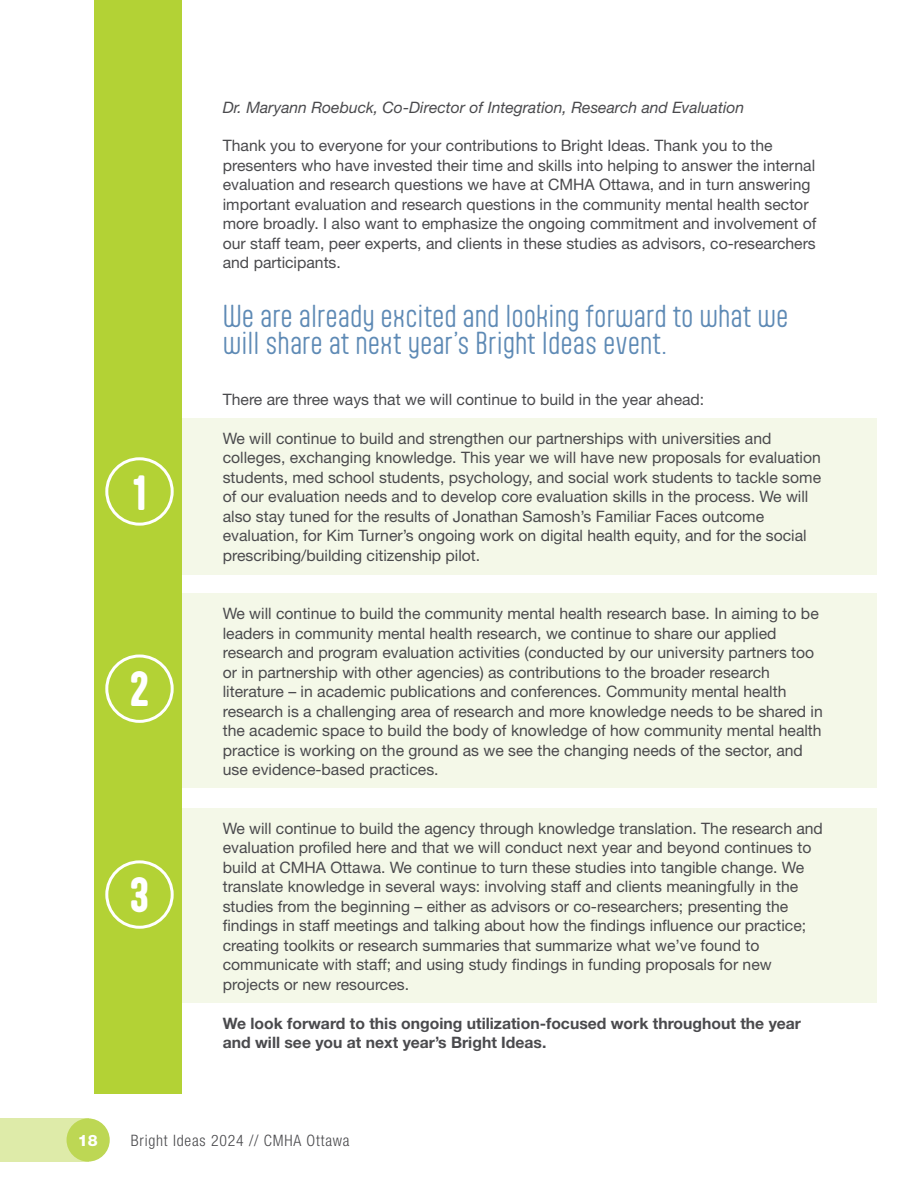
<style>
.page{position:relative;width:918px;height:1188px;background:#fff}
.page>*{position:absolute;margin:0;border:0;box-sizing:border-box;transform-origin:0 0}
.t1{font:700 42px "Aptly";color:#fff}
.t2{font:300 27px/27px "Aptly";color:#5e8ab5}
.t3{font:15.75px/19.5px "Helvetica Neue LT Std";color:#4a4a4d}
.t4{font:700 15.75px/19.5px "Helvetica Neue LT Std";color:#4a4a4d}
.t5{font:italic 15.75px "Helvetica Neue LT Std";color:#4a4a4d}
.t6{font:300 condensed 15.75px "Helvetica Neue LT Std";letter-spacing:.05em;color:#4a4a4d}
.t7{font:800 15.75px "Helvetica Neue LT Std";color:#fff}
</style>
<div class="page">
<div style="left:0;top:1118px;width:88px;height:44px;background:#deeba9"></div>
<div style="left:67px;top:1118px;width:43px;height:44px;background:#bdd754;border-radius:50%"></div>
<div style="left:94px;top:418px;width:783px;height:157px;background:#f4f8e8"></div>
<div style="left:94px;top:593px;width:783px;height:194px;background:#f4f8e8"></div>
<div style="left:94px;top:808px;width:783px;height:195px;background:#f4f8e8"></div>
<div style="left:94px;top:0;width:88px;height:1094px;background:#b3d235"></div>
<div style="left:105px;top:457px;width:69px;height:69px;border:3px solid #fff;border-radius:50%"></div>
<div style="left:105px;top:655px;width:69px;height:68px;border:3px solid #fff;border-radius:50%"></div>
<div style="left:105px;top:860px;width:69px;height:69px;border:3px solid #fff;border-radius:50%"></div>
<h1 class="t1" style="left:133px;top:466px;width:15px">1</h1>
<h1 class="t1" style="left:130px;top:662px;width:21px">2</h1>
<h1 class="t1" style="left:130px;top:869px;width:21px">3</h1>
<p class="t5" style="left:223px;top:97px;width:523px">Dr. Maryann Roebuck, Co-Director of Integration, Research and Evaluation</p>
<p class="t3" style="left:223px;top:136px;width:595px">Thank you to everyone for your contributions to Bright Ideas. Thank you to the presenters who have invested their time and skills into helping to answer the internal evaluation and research questions we have at CMHA Ottawa, and in turn answering important evaluation and research questions in the community mental health sector more broadly. I also want to emphasize the ongoing commitment and involvement of our staff team, peer experts, and clients in these studies as advisors, co-researchers and participants.</p>
<h2 class="t2" style="left:223px;top:301px;width:567px">We are already excited and looking forward to what we will share at next year’s Bright Ideas event.</h2>
<p class="t3" style="left:223px;top:389px;width:483px">There are three ways that we will continue to build in the year ahead:</p>
<p class="t3" style="left:223px;top:428px;width:600px">We will continue to build and strengthen our partnerships with universities and colleges, exchanging knowledge. This year we will have new proposals for evaluation students, med school students, psychology, and social work students to tackle some of our evaluation needs and to develop core evaluation skills in the process. We will also stay tuned for the results of Jonathan Samosh’s Familiar Faces outcome evaluation, for Kim Turner’s ongoing work on digital health equity, and for the social prescribing/building citizenship pilot.</p>
<p class="t3" style="left:223px;top:604px;width:602px">We will continue to build the community mental health research base. In aiming to be leaders in community mental health research, we continue to share our applied research and program evaluation activities (conducted by our university partners too or in partnership with other agencies) as contributions to the broader research literature – in academic publications and conferences. Community mental health research is a challenging area of research and more knowledge needs to be shared in the academic space to build the body of knowledge of how community mental health practice is working on the ground as we see the changing needs of the sector, and use evidence-based practices.</p>
<p class="t3" style="left:223px;top:818px;width:602px">We will continue to build the agency through knowledge translation. The research and evaluation profiled here and that we will conduct next year and beyond continues to build at CMHA Ottawa. We continue to turn these studies into tangible change. We translate knowledge in several ways: involving staff and clients meaningfully in the studies from the beginning – either as advisors or co-researchers; presenting the findings in staff meetings and talking about how the findings influence our practice; creating toolkits or research summaries that summarize what we’ve found to communicate with staff; and using study findings in funding proposals for new projects or new resources.</p>
<p class="t4" style="left:223px;top:1013px;width:580px">We look forward to this ongoing utilization-focused work throughout the year and will see you at next year’s Bright Ideas.</p>
<p class="t7" style="left:78px;top:1131px;width:21px">18</p>
<p class="t6" style="left:131px;top:1131px;width:220px">Bright Ideas 2024 // CMHA Ottawa</p>
</div>
